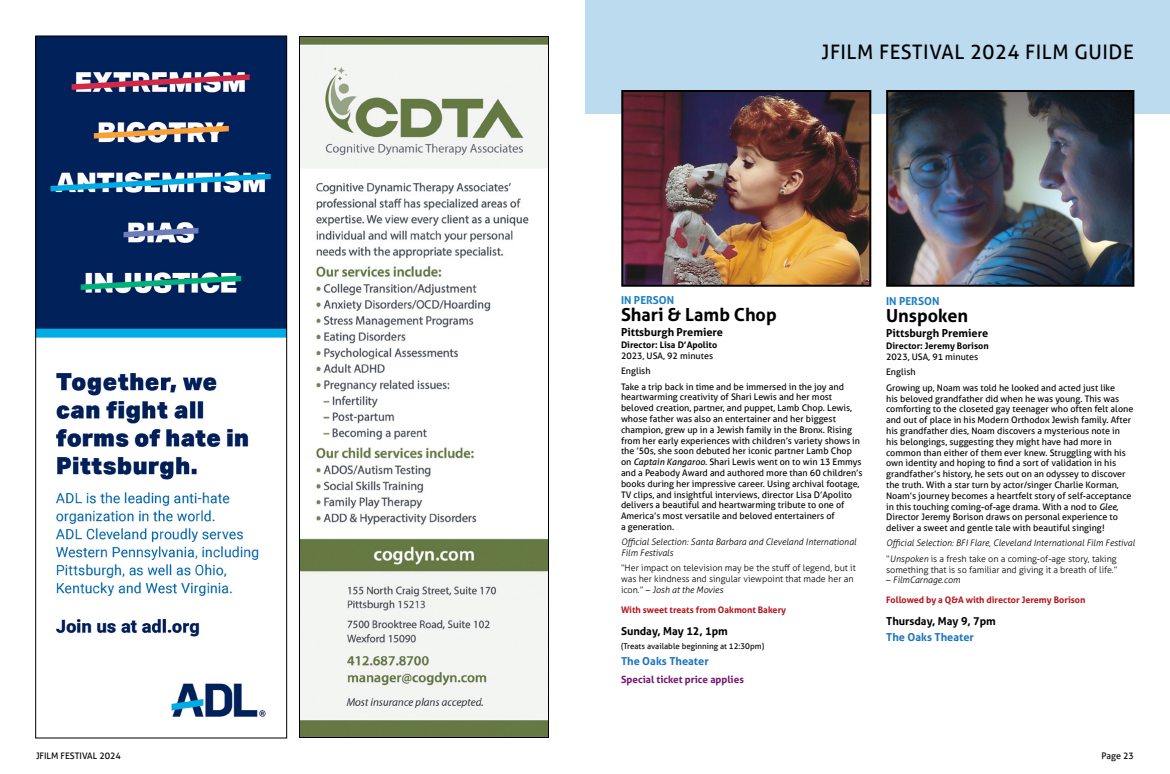
<style>
.page{position:relative;width:1170px;height:774px;background:#fff}
.page>*{position:absolute;margin:0;border:0;box-sizing:border-box;transform-origin:0 0}
.Header_Right{font:20px "Aller";letter-spacing:.025em;color:#000}
.Film_Title{font:700 18px "Aller";color:#000}
.Premiere{font:700 11px "Aller";color:#000}
.Date___Time{font:700 11px "Aller";color:#000}
.Location{font:700 11px "Aller";color:#1c75bc}
.Premiere-2{font:700 11px "Aller";color:#1b80c2}
.Sponsored_by{font:700 10px "Aller";color:#731472}
.Film_Description{font:9px/10.8px "Aller";color:#000}
.Film_Callout{font:300 9px/10.8px "Aller";color:#000}
.Awards{font:italic 300 9px/10.8px "Aller";color:#000}
.Event_-_followed_by{font:700 9px "Aller";color:#b5121b}
.Director{font:700 9px "Aller";color:#000}
.Year_Runtime{font:9px "Aller";color:#000}
.Film_Callout-2{font:italic 300 9px "Aller";color:#000}
.Language{font:9px "Aller";color:#000}
.Film_Description-2{font:8px "Aller";color:#000}
.s1{font-style:italic}
.s2{font-style:normal}
</style>
<div class="page">
<div style="left:585px;top:0;width:585px;height:113px;background:#bcdbef"></div>
<img style="left:624px;top:93px;width:244px;height:191px">
<div style="left:621px;top:90px;width:250px;height:197px;border:2px solid #000"></div>
<img style="left:889px;top:93px;width:242px;height:191px">
<div style="left:886px;top:90px;width:248px;height:197px;border:2px solid #000"></div>
<img style="left:37px;top:38px;width:248px;height:679px">
<div style="left:35px;top:36px;width:252px;height:702px;border:1px solid #000"></div>
<img style="left:301px;top:38px;width:246px;height:698px">
<div style="left:299px;top:36px;width:250px;height:702px;border:1px solid #000"></div>
<p class="Header_Right" style="left:822px;top:40px;width:314px">JFILM FESTIVAL 2024 FILM GUIDE</p>
<p class="Premiere-2" style="left:621px;top:293px;width:55px">IN PERSON</p>
<p class="Film_Title" style="left:621px;top:303px;width:157px">Shari &amp; Lamb Chop</p>
<p class="Premiere" style="left:621px;top:325px;width:104px">Pittsburgh Premiere</p>
<p class="Director" style="left:621px;top:339px;width:98px">Director: Lisa D’Apolito</p>
<p class="Year_Runtime" style="left:621px;top:350px;width:94px">2023, USA, 92 minutes</p>
<p class="Language" style="left:621px;top:366px;width:31px">English</p>
<p class="Film_Description" style="left:621px;top:381px;width:243px">Take a trip back in time and be immersed in the joy and heartwarming creativity of Shari Lewis and her most beloved creation, partner, and puppet, Lamb Chop. Lewis, whose father was also an entertainer and her biggest champion, grew up in a Jewish family in the Bronx. Rising from her early experiences with children’s variety shows in the ’50s, she soon debuted her iconic partner Lamb Chop on <span class="s1">Captain Kangaroo</span>. Shari Lewis went on to win 13 Emmys and a Peabody Award and authored more than 60 children’s books during her impressive career. Using archival footage, TV clips, and insightful interviews, director Lisa D’Apolito delivers a beautiful and heartwarming tribute to one of America’s most versatile and beloved entertainers of<br>a generation.</p>
<p class="Awards" style="left:621px;top:537px;width:237px">Official Selection: Santa Barbara and Cleveland International<br>Film Festivals</p>
<p class="Film_Callout" style="left:621px;top:563px;width:236px">“Her impact on television may be the stuff of legend, but it was her kindness and singular viewpoint that made her an icon.” – <span class="s1">Josh at the Movies</span></p>
<p class="Event_-_followed_by" style="left:621px;top:604px;width:167px">With sweet treats from Oakmont Bakery</p>
<p class="Date___Time" style="left:621px;top:624px;width:108px">Sunday, May 12, 1pm</p>
<p class="Film_Description-2" style="left:621px;top:641px;width:145px">(Treats available beginning at 12:30pm)</p>
<p class="Location" style="left:621px;top:654px;width:89px">The Oaks Theater</p>
<p class="Sponsored_by" style="left:621px;top:673px;width:124px">Special ticket price applies</p>
<p class="Premiere-2" style="left:886px;top:294px;width:55px">IN PERSON</p>
<p class="Film_Title" style="left:886px;top:304px;width:83px">Unspoken</p>
<p class="Premiere" style="left:886px;top:326px;width:104px">Pittsburgh Premiere</p>
<p class="Director" style="left:886px;top:340px;width:104px">Director: Jeremy Borison</p>
<p class="Year_Runtime" style="left:886px;top:352px;width:94px">2023, USA, 91 minutes</p>
<p class="Language" style="left:886px;top:367px;width:31px">English</p>
<p class="Film_Description" style="left:886px;top:382px;width:249px">Growing up, Noam was told he looked and acted just like<br>his beloved grandfather did when he was young. This was comforting to the closeted gay teenager who often felt alone and out of place in his Modern Orthodox Jewish family. After his grandfather dies, Noam discovers a mysterious note in his belongings, suggesting they might have had more in common than either of them ever knew. Struggling with his own identity and hoping to find a sort of validation in his grandfather’s history, he sets out on an odyssey to discover the truth. With a star turn by actor/singer Charlie Korman, Noam’s journey becomes a heartfelt story of self-acceptance in this touching coming-of-age drama. With a nod to <span class="s1">Glee</span>, Director Jeremy Borison draws on personal experience to deliver a sweet and gentle tale with beautiful singing!</p>
<p class="Awards" style="left:886px;top:538px;width:250px">Official Selection: BFI Flare, Cleveland International Film Festival</p>
<p class="Film_Callout" style="left:886px;top:553px;width:233px">“<span class="s1">Unspoken</span> is a fresh take on a coming-of-age story, taking something that is so familiar and giving it a breath of life.”</p>
<p class="Film_Callout-2" style="left:886px;top:575px;width:76px"><span class="s2">–</span> FilmCarnage.com</p>
<p class="Event_-_followed_by" style="left:886px;top:594px;width:201px">Followed by a Q&amp;A with director Jeremy Borison</p>
<p class="Date___Time" style="left:886px;top:614px;width:111px">Thursday, May 9, 7pm</p>
<p class="Location" style="left:886px;top:630px;width:89px">The Oaks Theater</p>
<p class="Film_Description" style="left:36px;top:751px;width:87px">JFILM FESTIVAL 2024</p>
<p class="Film_Description" style="left:1102px;top:751px;width:34px">Page 23</p>
</div>
